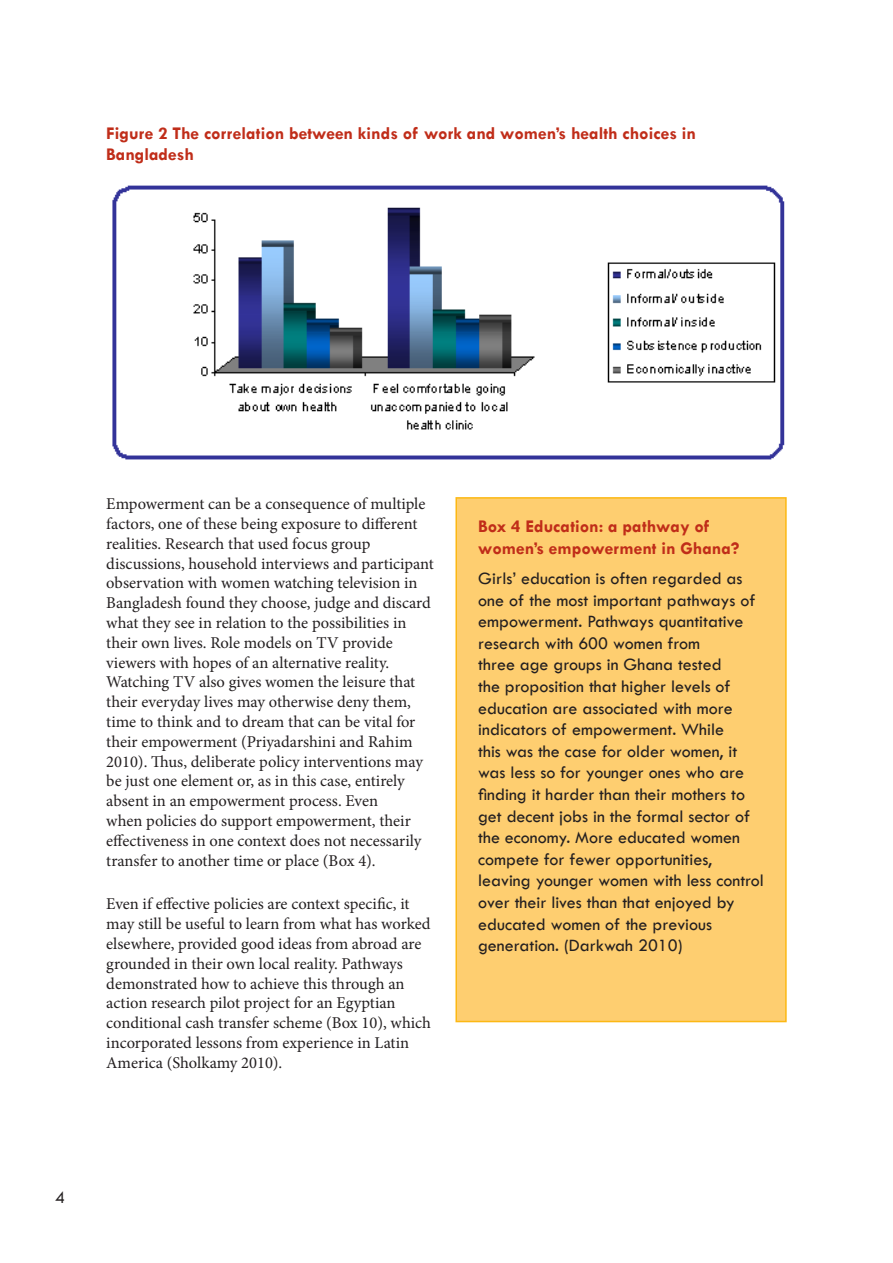
<style>
.page{position:relative;width:893px;height:1263px;background:#fff}
.page>*{position:absolute;margin:0;border:0;box-sizing:border-box;transform-origin:0 0}
.t1{font:18px/21.6px "Tw Cen";color:#231f20}
.t2{font:700 18px/21.6px "Tw Cen";color:#c02d19}
.t3{font:16.5px/19.8px "Minion Pro";color:#231f20}
</style>
<div class="page">
<div style="left:456px;top:498px;width:330px;height:523px;background:#fece70"></div>
<div style="left:455px;top:497px;width:332px;height:525px;border:2px solid #fcb814"></div>
<img style="left:112px;top:185px;width:673px;height:275px">
<p class="t2" style="left:106px;top:122px;width:591px">Figure 2 The correlation between kinds of work and women’s health choices in<br>Bangladesh</p>
<p class="t3" style="left:106px;top:494px;width:329px">Empowerment can be a consequence of multiple factors, one of these being exposure to different realities. Research that used focus group discussions, household interviews and participant observation with women watching television in Bangladesh found they choose, judge and discard what they see in relation to the possibilities in their own lives. Role models on TV provide viewers with hopes of an alternative reality.<br>Watching TV also gives women the leisure that their everyday lives may otherwise deny them, time to think and to dream that can be vital for their empowerment (Priyadarshini and Rahim 2010). Thus, deliberate policy interventions may be just one element or, as in this case, entirely absent in an empowerment process. Even<br>when policies do support empowerment, their effectiveness in one context does not necessarily transfer to another time or place (Box 4).</p>
<p class="t3" style="left:106px;top:894px;width:326px">Even if effective policies are context specific, it may still be useful to learn from what has worked elsewhere, provided good ideas from abroad are grounded in their own local reality. Pathways demonstrated how to achieve this through an action research pilot project for an Egyptian conditional cash transfer scheme (Box 10), which incorporated lessons from experience in Latin America (Sholkamy 2010).</p>
<p class="t2" style="left:478px;top:515px;width:263px">Box 4 Education: a pathway of women’s empowerment in Ghana?</p>
<p class="t1" style="left:478px;top:567px;width:287px">Girls’ education is often regarded as one of the most important pathways of empowerment. Pathways quantitative research with 600 women from<br>three age groups in Ghana tested<br>the proposition that higher levels of education are associated with more indicators of empowerment. While<br>this was the case for older women, it was less so for younger ones who are finding it harder than their mothers to get decent jobs in the formal sector of the economy. More educated women compete for fewer opportunities, leaving younger women with less control over their lives than that enjoyed by educated women of the previous generation. (Darkwah 2010)</p>
<p class="t1" style="left:55px;top:1186px;width:11px">4</p>
</div>
